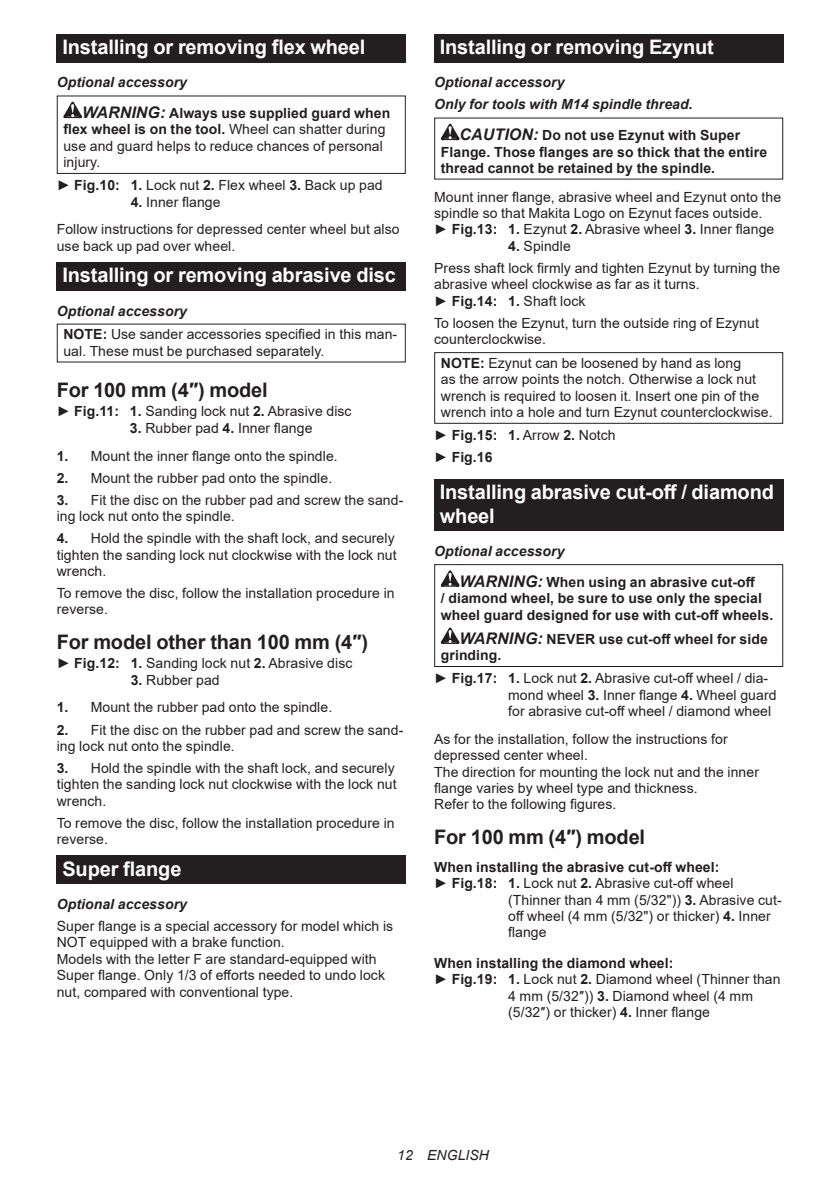
<style>
.page{position:relative;width:840px;height:1191px;background:#fff}
.page>*{position:absolute;margin:0;border:0;box-sizing:border-box;transform-origin:0 0}
.t1{font:700 20px/23.4px "Arial";letter-spacing:-.01em;color:#fff}
.t2{font:700 20px "Arial";letter-spacing:-.01em;color:#231f20}
.t3{font:14px/16.4px "Arial";letter-spacing:.005em;color:#231f20}
.t4{font:700 14px/16.4px "Arial";letter-spacing:.005em;color:#231f20}
.t5{font:italic 700 14px/22px "Arial";letter-spacing:.005em;color:#231f20}
.t6{font:italic 14px "Arial";letter-spacing:.005em;color:#231f20}
.s1{font-style:italic}
.s2{font-style:italic;font-size:16px}
.s3{font-weight:700}
.s4{font-weight:700;font-style:italic}
.s5{font-weight:400}
</style>
<div class="page">
<div style="left:57px;top:34px;width:348px;height:29px;background:#231f20"></div>
<svg style="left:63px;top:102px;width:19px;height:16px"></svg>
<div style="left:57px;top:95px;width:348px;height:79px;border:1px solid #231f20"></div>
<div style="left:57px;top:262px;width:348px;height:29px;background:#231f20"></div>
<div style="left:57px;top:855px;width:348px;height:29px;background:#231f20"></div>
<div style="left:434px;top:34px;width:348px;height:29px;background:#231f20"></div>
<svg style="left:440px;top:124px;width:19px;height:16px"></svg>
<div style="left:434px;top:352px;width:348px;height:72px;border:1px solid #231f20"></div>
<div style="left:434px;top:479px;width:348px;height:52px;background:#231f20"></div>
<svg style="left:440px;top:570px;width:19px;height:17px"></svg>
<svg style="left:440px;top:627px;width:19px;height:17px"></svg>
<div style="left:434px;top:564px;width:348px;height:103px;border:1px solid #231f20"></div>
<h1 class="t1" style="left:62px;top:36px;width:304px">Installing or removing flex wheel</h1>
<p class="t4" style="left:82px;top:67px;width:309px;line-height:30.6px;text-indent:-25px"><span class="s1">Optional accessory<br></span><span class="s2">WARNING:</span> Always use supplied guard when</p>
<p class="t3" style="left:63px;top:121px;width:323px"><span class="s3">flex wheel is on the tool.</span> Wheel can shatter during use and guard helps to reduce chances of personal injury.</p>
<p class="t3" style="left:57px;top:177px;width:327px">► <span class="s3">Fig.10: 1.</span> Lock nut <span class="s3">2.</span> Flex wheel <span class="s3">3.</span> Back up pad</p>
<p class="t3" style="left:57px;top:188px;width:344px;line-height:27.8px;text-indent:74px"><span class="s3">4.</span> Inner flange<br>Follow instructions for depressed center wheel but also</p>
<p class="t3" style="left:57px;top:238px;width:180px">use back up pad over wheel.</p>
<h1 class="t1" style="left:62px;top:264px;width:335px">Installing or removing abrasive disc</h1>
<p class="t3" style="left:63px;top:299px;width:335px;line-height:23.8px;text-indent:-7px"><span class="s4">Optional accessory<br></span><span class="s3">NOTE:</span> Use sander accessories specified in this man-</p>
<p class="t3" style="left:63px;top:343px;width:262px">ual. These must be purchased separately.</p>
<h1 class="t2" style="left:57px;top:376px;width:212px">For 100 mm (4″) model</h1>
<p class="t3" style="left:57px;top:403px;width:296px">► <span class="s3">Fig.11: 1.</span> Sanding lock nut <span class="s3">2.</span> Abrasive disc</p>
<p class="t3" style="left:130px;top:420px;width:184px"><span class="s3">3.</span> Rubber pad <span class="s3">4.</span> Inner flange</p>
<p class="t3" style="left:57px;top:447px;width:282px"><span class="s3">1.</span> Mount the inner flange onto the spindle.</p>
<p class="t3" style="left:57px;top:469px;width:277px"><span class="s3">2.</span> Mount the rubber pad onto the spindle.</p>
<p class="t3" style="left:57px;top:491px;width:348px"><span class="s3">3.</span> Fit the disc on the rubber pad and screw the sand&shy;ing lock nut onto the spindle.</p>
<p class="t3" style="left:57px;top:530px;width:341px"><span class="s3">4.</span> Hold the spindle with the shaft lock, and securely tighten the sanding lock nut clockwise with the lock nut wrench.</p>
<p class="t3" style="left:57px;top:585px;width:339px">To remove the disc, follow the installation procedure in reverse.</p>
<h1 class="t2" style="left:57px;top:628px;width:313px">For model other than 100 mm (4″)</h1>
<p class="t3" style="left:57px;top:655px;width:297px">► <span class="s3">Fig.12: 1.</span> Sanding lock nut <span class="s3">2.</span> Abrasive disc</p>
<p class="t3" style="left:131px;top:671px;width:90px"><span class="s3">3.</span> Rubber pad</p>
<p class="t3" style="left:57px;top:699px;width:277px"><span class="s3">1.</span> Mount the rubber pad onto the spindle.</p>
<p class="t3" style="left:57px;top:721px;width:348px"><span class="s3">2.</span> Fit the disc on the rubber pad and screw the sand&shy;ing lock nut onto the spindle.</p>
<p class="t3" style="left:57px;top:759px;width:341px"><span class="s3">3.</span> Hold the spindle with the shaft lock, and securely tighten the sanding lock nut clockwise with the lock nut wrench.</p>
<p class="t3" style="left:57px;top:814px;width:339px">To remove the disc, follow the installation procedure in reverse.</p>
<h1 class="t1" style="left:62px;top:857px;width:120px">Super flange</h1>
<p class="t5" style="left:57px;top:893px;width:132px">Optional accessory</p>
<p class="t3" style="left:57px;top:917px;width:338px">Super flange is a special accessory for model which is NOT equipped with a brake function.<br>Models with the letter F are standard-equipped with Super flange. Only 1/3 of efforts needed to undo lock nut, compared with conventional type.</p>
<h1 class="t1" style="left:439px;top:36px;width:275px">Installing or removing Ezynut</h1>
<p class="t5" style="left:434px;top:72px;width:260px">Optional accessory<br>Only for tools with M14 spindle thread.</p>
<p class="t4" style="left:440px;top:127px;width:327px;text-indent:19px"><span class="s2">CAUTION:</span> Do not use Ezynut with Super<br>Flange. Those flanges are so thick that the entire thread cannot be retained by the spindle.</p>
<p class="t3" style="left:434px;top:188px;width:348px">Mount inner flange, abrasive wheel and Ezynut onto the spindle so that Makita Logo on Ezynut faces outside.<br>► <span class="s3">Fig.13: 1.</span> Ezynut <span class="s3">2.</span> Abrasive wheel <span class="s3">3.</span> Inner flange</p>
<p class="t3" style="left:434px;top:235px;width:347px;line-height:22px;text-indent:74px"><span class="s3">4.</span> Spindle<br>Press shaft lock firmly and tighten Ezynut by turning the</p>
<p class="t3" style="left:434px;top:276px;width:267px">abrasive wheel clockwise as far as it turns. ► <span class="s3">Fig.14: 1.</span> Shaft lock</p>
<p class="t3" style="left:434px;top:314px;width:326px">To loosen the Ezynut, turn the outside ring of Ezynut counterclockwise.</p>
<p class="t3" style="left:440px;top:355px;width:333px"><span class="s3">NOTE:</span> Ezynut can be loosened by hand as long<br>as the arrow points the notch. Otherwise a lock nut wrench is required to loosen it. Insert one pin of the wrench into a hole and turn Ezynut counterclockwise.</p>
<p class="t4" style="left:434px;top:424px;width:183px;line-height:22px"><span class="s5">►</span> Fig.15: 1. <span class="s5">Arrow</span> 2. <span class="s5">Notch ►</span> Fig.16</p>
<h1 class="t1" style="left:439px;top:481px;width:335px">Installing abrasive cut-off / diamond wheel</h1>
<p class="t4" style="left:459px;top:536px;width:297px;line-height:30.6px;text-indent:-25px"><span class="s1">Optional accessory<br></span><span class="s2">WARNING:</span> When using an abrasive cut-off</p>
<p class="t4" style="left:440px;top:590px;width:334px">/ diamond wheel, be sure to use only the special wheel guard designed for use with cut-off wheels.</p>
<p class="t4" style="left:440px;top:631px;width:328px;text-indent:19px"><span class="s2">WARNING:</span> NEVER use cut-off wheel for side grinding.</p>
<p class="t3" style="left:508px;top:670px;width:270px;text-indent:-74px">► <span class="s3">Fig.17: 1.</span> Lock nut <span class="s3">2.</span> Abrasive cut-off wheel / dia&shy;mond wheel <span class="s3">3.</span> Inner flange <span class="s3">4.</span> Wheel guard for abrasive cut-off wheel / diamond wheel</p>
<p class="t3" style="left:434px;top:730px;width:326px">As for the installation, follow the instructions for depressed center wheel.<br>The direction for mounting the lock nut and the inner flange varies by wheel type and thickness.<br>Refer to the following figures.</p>
<h1 class="t2" style="left:434px;top:823px;width:212px">For 100 mm (4″) model</h1>
<p class="t4" style="left:434px;top:859px;width:286px">When installing the abrasive cut-off wheel:</p>
<p class="t3" style="left:434px;top:875px;width:300px">► <span class="s3">Fig.18: 1.</span> Lock nut <span class="s3">2.</span> Abrasive cut-off wheel</p>
<p class="t3" style="left:508px;top:891px;width:275px">(Thinner than 4 mm (5/32")) <span class="s3">3.</span> Abrasive cut-</p>
<p class="t3" style="left:508px;top:908px;width:264px">off wheel (4 mm (5/32") or thicker) <span class="s3">4.</span> Inner</p>
<p class="t3" style="left:508px;top:924px;width:40px">flange</p>
<p class="t4" style="left:434px;top:955px;width:241px">When installing the diamond wheel:</p>
<p class="t3" style="left:434px;top:971px;width:348px">► <span class="s3">Fig.19: 1.</span> Lock nut <span class="s3">2.</span> Diamond wheel (Thinner than</p>
<p class="t3" style="left:508px;top:987px;width:246px">4 mm (5/32″)) <span class="s3">3.</span> Diamond wheel (4 mm</p>
<p class="t3" style="left:508px;top:1004px;width:203px">(5/32″) or thicker) <span class="s3">4.</span> Inner flange</p>
<p class="t6" style="left:397px;top:1146px;width:93px">12 ENGLISH</p>
</div>
